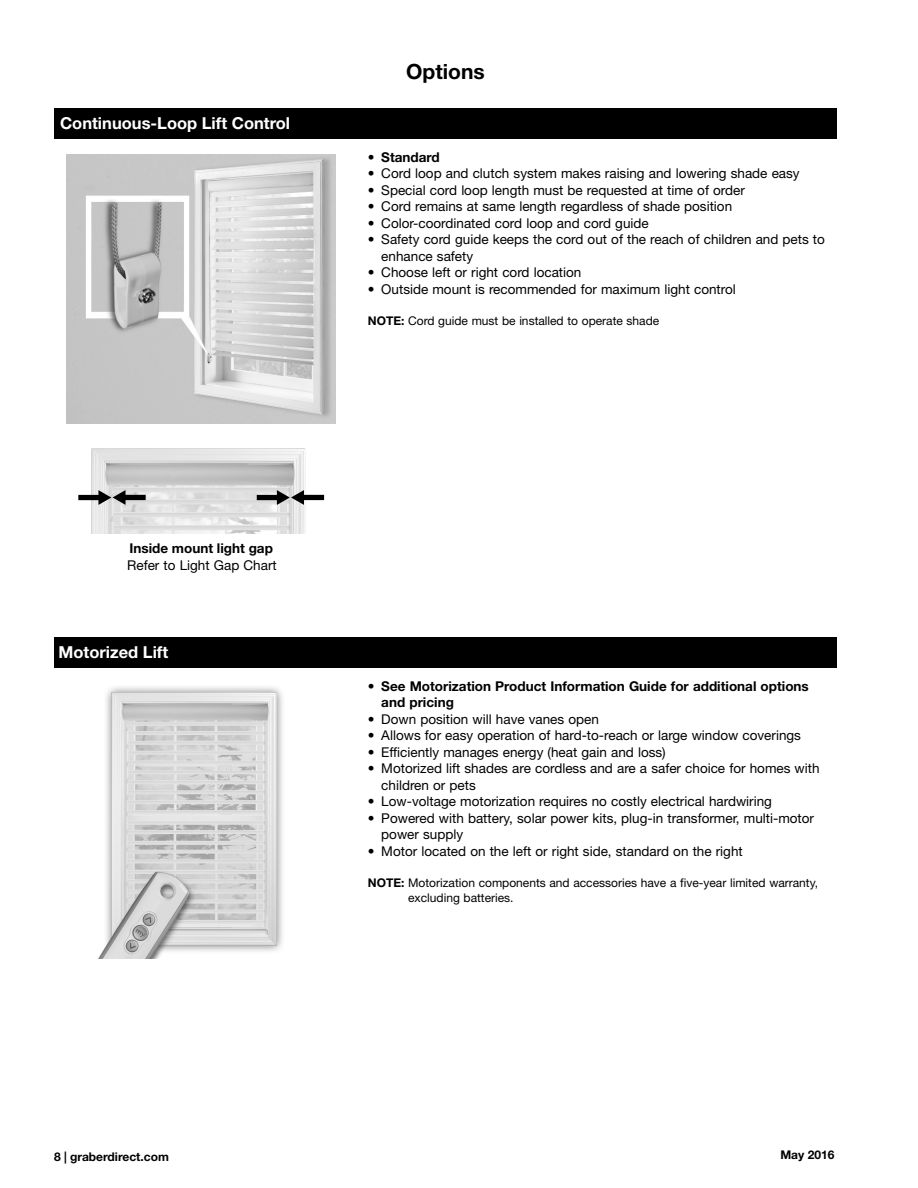
<style>
.page{position:relative;width:918px;height:1188px;background:#fff}
.page>*{position:absolute;margin:0;border:0;box-sizing:border-box;transform-origin:0 0}
.Page_Headers{font:700 21px "Helvetica Neue LT Std";color:#000}
.Black_Bar_Header{font:700 16.5px "Helvetica Neue LT Std";color:#fff}
.t1{font:13.5px/16.5px "Helvetica Neue LT Std";color:#000}
.t2{font:700 13.5px/16.5px "Helvetica Neue LT Std";color:#000}
.Bullets{font:12px/15px "Helvetica Neue LT Std";color:#000}
.t3{font:700 12px "Helvetica Neue LT Std";color:#000}
.s1{font-weight:400}
.s2{font-weight:700}
</style>
<div class="page">
<div style="left:54px;top:108px;width:783px;height:30px;background:#000"></div>
<img style="left:67px;top:155px;width:269px;height:269px">
<div style="left:54px;top:637px;width:783px;height:30px;background:#000"></div>
<img style="left:98px;top:687px;width:185px;height:272px">
<img style="left:91px;top:448px;width:215px;height:86px">
<svg style="left:78px;top:490px;width:68px;height:15px"></svg>
<svg style="left:257px;top:490px;width:67px;height:15px"></svg>
<p class="Black_Bar_Header" style="left:60px;top:113px;width:232px">Continuous-Loop Lift Control</p>
<p class="Page_Headers" style="left:406px;top:59px;width:80px">Options</p>
<p class="t2" style="left:368px;top:148px;width:74px"><span class="s1">•</span> Standard</p>
<p class="t1" style="left:368px;top:165px;width:433px">• Cord loop and clutch system makes raising and lowering shade easy</p>
<p class="t1" style="left:368px;top:182px;width:379px">• Special cord loop length must be requested at time of order</p>
<p class="t1" style="left:368px;top:198px;width:366px">• Cord remains at same length regardless of shade position</p>
<p class="t1" style="left:368px;top:215px;width:282px">• Color-coordinated cord loop and cord guide</p>
<p class="t1" style="left:381px;top:231px;width:445px;text-indent:-14px">• Safety cord guide keeps the cord out of the reach of children and pets to enhance safety</p>
<p class="t1" style="left:368px;top:264px;width:215px">• Choose left or right cord location</p>
<p class="t1" style="left:368px;top:281px;width:370px">• Outside mount is recommended for maximum light control</p>
<p class="Bullets" style="left:368px;top:313px;width:293px"><span class="s2">NOTE:</span> Cord guide must be installed to operate shade</p>
<p class="t2" style="left:129px;top:540px;width:145px">Inside mount light gap</p>
<p class="t1" style="left:127px;top:557px;width:151px">Refer to Light Gap Chart</p>
<p class="Black_Bar_Header" style="left:59px;top:642px;width:111px">Motorized Lift</p>
<p class="t2" style="left:381px;top:677px;width:429px;text-indent:-14px"><span class="s1">•</span> See Motorization Product Information Guide for additional options and pricing</p>
<p class="t1" style="left:368px;top:711px;width:233px">• Down position will have vanes open</p>
<p class="t1" style="left:368px;top:727px;width:435px">• Allows for easy operation of hard-to-reach or large window coverings</p>
<p class="t1" style="left:368px;top:744px;width:299px">• Efficiently manages energy (heat gain and loss)</p>
<p class="t1" style="left:381px;top:760px;width:440px;text-indent:-14px">• Motorized lift shades are cordless and are a safer choice for homes with children or pets</p>
<p class="t1" style="left:368px;top:793px;width:406px">• Low-voltage motorization requires no costly electrical hardwiring</p>
<p class="t1" style="left:381px;top:810px;width:434px;text-indent:-14px">• Powered with battery, solar power kits, plug-in transformer, multi-motor power supply</p>
<p class="t1" style="left:368px;top:843px;width:376px">• Motor located on the left or right side, standard on the right</p>
<p class="Bullets" style="left:408px;top:875px;width:412px;text-indent:-40px"><span class="s2">NOTE:</span> Motorization components and accessories have a five-year limited warranty, excluding batteries.</p>
<p class="t3" style="left:54px;top:1149px;width:116px">8 | graberdirect.com</p>
<p class="t3" style="left:780px;top:1147px;width:56px">May 2016</p>
</div>
